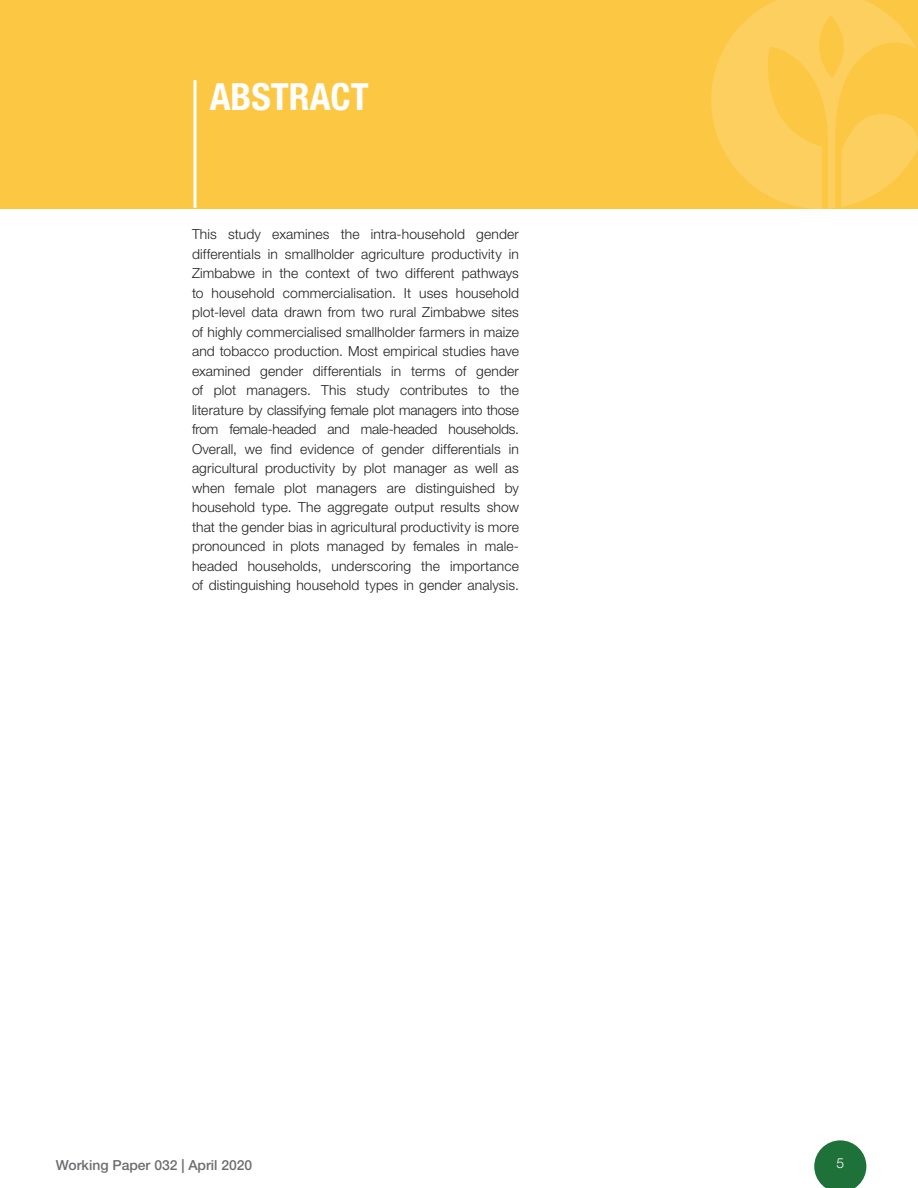
<style>
.page{position:relative;width:918px;height:1188px;background:#fff}
.page>*{position:absolute;margin:0;border:0;box-sizing:border-box;transform-origin:0 0}
.Chapter_title{font:700 condensed 37.5px "Helvetica Neue LT Std";color:#fff}
.t1{font:300 13.8px/19.5px "Helvetica Neue LT Std";letter-spacing:.01em;color:#231f20;text-align:justify}
.t2{font:500 13.8px "Helvetica Neue LT Std";color:#6c6d70}
.t3{font:300 13.8px "Helvetica Neue LT Std";color:#fff}
</style>
<div class="page">
<svg style="left:814px;top:1140px;width:52px;height:48px"></svg>
<div style="left:0;top:0;width:918px;height:209px;background:#fcc742"></div>
<svg style="left:711px;top:0;width:207px;height:209px"></svg>
<hr style="left:194px;top:80px;width:2px;height:128px;background:#fff">
<p class="Chapter_title" style="left:210px;top:74px;width:160px">ABSTRACT</p>
<p class="t1" style="left:192px;top:224px;width:329px">This study examines the intra-household gender differentials in smallholder agriculture productivity in Zimbabwe in the context of two different pathways to household commercialisation. It uses household plot-level data drawn from two rural Zimbabwe sites of highly commercialised smallholder farmers in maize and tobacco production. Most empirical studies have examined gender differentials in terms of gender of plot managers. This study contributes to the literature by classifying female plot managers into those from female-headed and male-headed households.<br>Overall, we find evidence of gender differentials in agricultural productivity by plot manager as well as when female plot managers are distinguished by household type. The aggregate output results show that the gender bias in agricultural productivity is more pronounced in plots managed by females in male&shy;headed households, underscoring the importance of distinguishing household types in gender analysis.</p>
<p class="t2" style="left:56px;top:1156px;width:198px">Working Paper 032 | April 2020</p>
<p class="t3" style="left:836px;top:1155px;width:9px">5</p>
</div>
